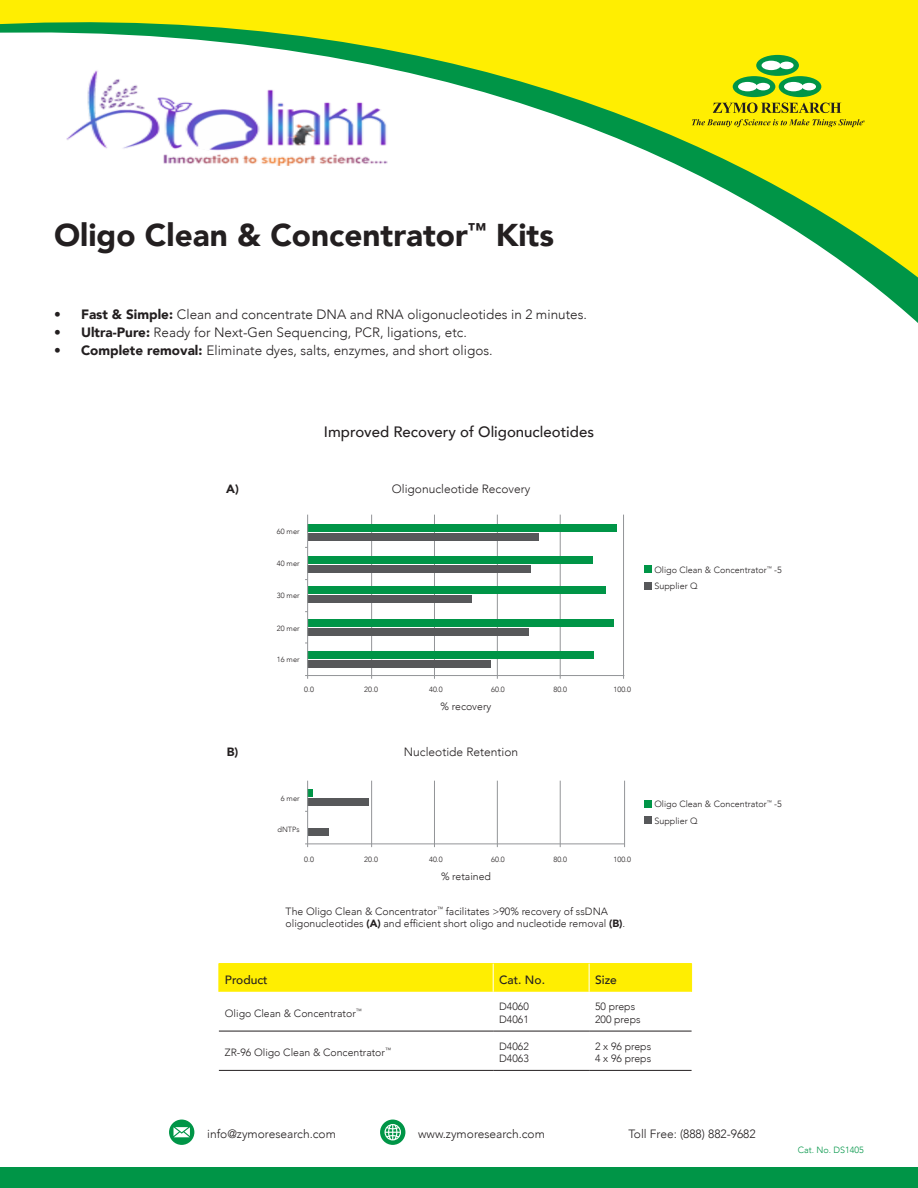
<style>
.page{position:relative;width:918px;height:1188px;background:#fff}
.page>*{position:absolute;margin:0;border:0;box-sizing:border-box;transform-origin:0 0}
.Heading2{font:900 31.5px "Avenir";color:#231f20}
.t1{font:500 15px "Avenir";color:#231f20}
.t2{font:300 13.5px "Avenir";color:#231f20}
.t3{font:300 12px "Avenir";color:#231f20}
.t4{font:500 12px "Avenir";color:#231f20}
.t5{font:900 12px "Avenir";color:#231f20}
.t6{font:300 10.5px "Avenir";color:#231f20}
.t7{font:300 9px "Avenir";color:#231f20}
.t8{font:300 9px "Avenir";color:#009547}
.t9{font:300 7.5px "Avenir";color:#231f20}
.s1{font-weight:900}
</style>
<div class="page">
<div style="left:0;top:1167px;width:918px;height:21px;background:#009547"></div>
<svg style="left:0;top:0;width:918px;height:298px"></svg>
<svg style="left:713px;top:102px;width:128px;height:11px"></svg>
<svg style="left:756px;top:55px;width:43px;height:21px"></svg>
<div style="left:762px;top:61px;width:19px;height:9px;background:#fff;border-radius:50%"></div>
<div style="left:780px;top:62px;width:14px;height:7px;background:#fff;border-radius:50%"></div>
<div style="left:733px;top:76px;width:42px;height:21px;background:#009547;border-radius:50%"></div>
<div style="left:738px;top:82px;width:19px;height:9px;background:#fff;border-radius:50%"></div>
<div style="left:756px;top:83px;width:14px;height:7px;background:#fff;border-radius:50%"></div>
<div style="left:779px;top:76px;width:42px;height:21px;background:#009547;border-radius:50%"></div>
<div style="left:784px;top:82px;width:19px;height:9px;background:#fff;border-radius:50%"></div>
<div style="left:802px;top:83px;width:14px;height:7px;background:#fff;border-radius:50%"></div>
<svg style="left:692px;top:119px;width:173px;height:8px"></svg>
<hr style="left:219px;top:963px;width:274px;height:1px;background:#ffee01">
<hr style="left:493px;top:963px;width:96px;height:1px;background:#ffee01">
<hr style="left:589px;top:963px;width:103px;height:1px;background:#ffee01">
<div style="left:219px;top:964px;width:473px;height:28px;background:#ffee01"></div>
<hr style="left:219px;top:1031px;width:274px;height:1px;background:#231f20">
<hr style="left:219px;top:1070px;width:274px;height:1px;background:#231f20">
<hr style="left:493px;top:1031px;width:96px;height:1px;background:#231f20">
<hr style="left:589px;top:1031px;width:103px;height:1px;background:#231f20">
<hr style="left:493px;top:1070px;width:96px;height:1px;background:#231f20">
<hr style="left:589px;top:1070px;width:103px;height:1px;background:#231f20">
<svg style="left:380px;top:1120px;width:25px;height:25px"></svg>
<svg style="left:169px;top:1120px;width:25px;height:25px"></svg>
<hr style="left:371px;top:781px;width:1px;height:66px;background:#939598">
<hr style="left:434px;top:781px;width:1px;height:66px;background:#939598">
<hr style="left:497px;top:781px;width:1px;height:66px;background:#939598">
<hr style="left:560px;top:781px;width:1px;height:66px;background:#939598">
<hr style="left:624px;top:781px;width:1px;height:66px;background:#939598">
<hr style="left:305px;top:844px;width:319px;height:1px;background:#939598">
<div style="left:308px;top:798px;width:61px;height:8px;background:#57585a"></div>
<div style="left:308px;top:828px;width:20px;height:8px;background:#57585a"></div>
<div style="left:308px;top:789px;width:5px;height:8px;background:#009547"></div>
<hr style="left:307px;top:781px;width:1px;height:66px;background:#939598">
<div style="left:644px;top:800px;width:7px;height:7px;background:#009547"></div>
<div style="left:644px;top:817px;width:7px;height:7px;background:#57585a"></div>
<div style="left:644px;top:565px;width:7px;height:8px;background:#009547"></div>
<div style="left:644px;top:582px;width:7px;height:7px;background:#57585a"></div>
<hr style="left:371px;top:515px;width:1px;height:164px;background:#939598">
<hr style="left:434px;top:515px;width:1px;height:164px;background:#939598">
<hr style="left:497px;top:515px;width:1px;height:164px;background:#939598">
<hr style="left:560px;top:515px;width:1px;height:164px;background:#939598">
<hr style="left:305px;top:675px;width:319px;height:1px;background:#939598">
<div style="left:308px;top:660px;width:183px;height:8px;background:#57585a"></div>
<div style="left:308px;top:628px;width:221px;height:8px;background:#57585a"></div>
<div style="left:308px;top:596px;width:164px;height:7px;background:#57585a"></div>
<div style="left:308px;top:565px;width:223px;height:8px;background:#57585a"></div>
<div style="left:308px;top:533px;width:230px;height:8px;background:#57585a"></div>
<div style="left:308px;top:651px;width:286px;height:7px;background:#009547"></div>
<div style="left:308px;top:619px;width:305px;height:7px;background:#009547"></div>
<div style="left:308px;top:586px;width:298px;height:8px;background:#009547"></div>
<div style="left:308px;top:556px;width:284px;height:8px;background:#009547"></div>
<div style="left:308px;top:524px;width:309px;height:8px;background:#009547"></div>
<hr style="left:307px;top:515px;width:1px;height:164px;background:#939598">
<hr style="left:623px;top:515px;width:1px;height:164px;background:#939598">
<img style="left:62px;top:68px;width:340px;height:98px">
<p class="Heading2" style="left:54px;top:208px;width:502px">Oligo Clean &amp; Concentrator<sup>™</sup> Kits</p>
<p class="t2" style="left:54px;top:307px;width:534px"><span class="s1">• Fast &amp; Simple:</span> Clean and concentrate DNA and RNA oligonucleotides in 2 minutes.</p>
<p class="t2" style="left:54px;top:325px;width:414px"><span class="s1">• Ultra-Pure:</span> Ready for Next-Gen Sequencing, PCR, ligations, etc.</p>
<p class="t2" style="left:54px;top:343px;width:440px"><span class="s1">• Complete removal:</span> Eliminate dyes, salts, enzymes, and short oligos.</p>
<p class="t1" style="left:324px;top:419px;width:272px">Improved Recovery of Oligonucleotides</p>
<p class="t5" style="left:226px;top:478px;width:14px">A)</p>
<p class="t3" style="left:392px;top:482px;width:140px">Oligonucleotide Recovery</p>
<p class="t5" style="left:227px;top:742px;width:13px">B)</p>
<p class="t9" style="left:277px;top:527px;width:24px">60 mer</p>
<p class="t9" style="left:277px;top:559px;width:24px">40 mer</p>
<p class="t9" style="left:277px;top:591px;width:24px">30 mer</p>
<p class="t9" style="left:277px;top:624px;width:24px">20 mer</p>
<p class="t9" style="left:277px;top:655px;width:24px">16 mer</p>
<p class="t9" style="left:304px;top:685px;width:11px">0.0</p>
<p class="t9" style="left:429px;top:685px;width:15px">40.0</p>
<p class="t6" style="left:441px;top:700px;width:52px">% recovery</p>
<p class="t9" style="left:364px;top:685px;width:15px">20.0</p>
<p class="t9" style="left:491px;top:685px;width:15px">60.0</p>
<p class="t9" style="left:553px;top:685px;width:15px">80.0</p>
<p class="t9" style="left:614px;top:685px;width:19px">100.0</p>
<p class="t9" style="left:281px;top:794px;width:20px">6 mer</p>
<p class="t9" style="left:277px;top:825px;width:24px">dNTPs</p>
<p class="t3" style="left:404px;top:745px;width:116px">Nucleotide Retention</p>
<p class="t9" style="left:304px;top:855px;width:11px">0.0</p>
<p class="t9" style="left:429px;top:855px;width:15px">40.0</p>
<p class="t6" style="left:441px;top:870px;width:51px">% retained</p>
<p class="t9" style="left:364px;top:855px;width:15px">20.0</p>
<p class="t9" style="left:491px;top:855px;width:15px">60.0</p>
<p class="t9" style="left:553px;top:855px;width:15px">80.0</p>
<p class="t9" style="left:614px;top:855px;width:19px">100.0</p>
<p class="t6" style="left:286px;top:905px;width:324px">The Oligo Clean &amp; Concentrator<sup>™</sup> facilitates &gt;90% recovery of ssDNA</p>
<p class="t6" style="left:286px;top:918px;width:341px">oligonucleotides <span class="s1">(A)</span> and efficient short oligo and nucleotide removal <span class="s1">(B)</span>.</p>
<p class="t7" style="left:654px;top:564px;width:129px">Oligo Clean &amp; Concentrator<sup>™</sup> -5</p>
<p class="t7" style="left:654px;top:581px;width:45px">Supplier Q</p>
<p class="t7" style="left:654px;top:799px;width:129px">Oligo Clean &amp; Concentrator<sup>™</sup> -5</p>
<p class="t7" style="left:654px;top:815px;width:45px">Supplier Q</p>
<p class="t4" style="left:225px;top:969px;width:44px">Product</p>
<p class="t4" style="left:499px;top:969px;width:47px">Cat. No.</p>
<p class="t4" style="left:595px;top:969px;width:23px">Size</p>
<p class="t6" style="left:225px;top:1007px;width:139px">Oligo Clean &amp; Concentrator<sup>™</sup></p>
<p class="t6" style="left:499px;top:1001px;width:31px">D4060</p>
<p class="t6" style="left:499px;top:1013px;width:31px">D4061</p>
<p class="t6" style="left:595px;top:1001px;width:42px">50 preps</p>
<p class="t6" style="left:595px;top:1013px;width:47px">200 preps</p>
<p class="t6" style="left:225px;top:1046px;width:168px">ZR-96 Oligo Clean &amp; Concentrator<sup>™</sup></p>
<p class="t6" style="left:499px;top:1040px;width:31px">D4062</p>
<p class="t6" style="left:499px;top:1052px;width:31px">D4063</p>
<p class="t6" style="left:595px;top:1040px;width:58px">2 x 96 preps</p>
<p class="t6" style="left:595px;top:1052px;width:58px">4 x 96 preps</p>
<p class="t3" style="left:207px;top:1127px;width:130px">info@zymoresearch.com</p>
<p class="t3" style="left:418px;top:1127px;width:128px">www.zymoresearch.com</p>
<p class="t3" style="left:628px;top:1127px;width:129px">Toll Free: (888) 882-9682</p>
<p class="t8" style="left:798px;top:1144px;width:68px">Cat. No. DS1405</p>
</div>
